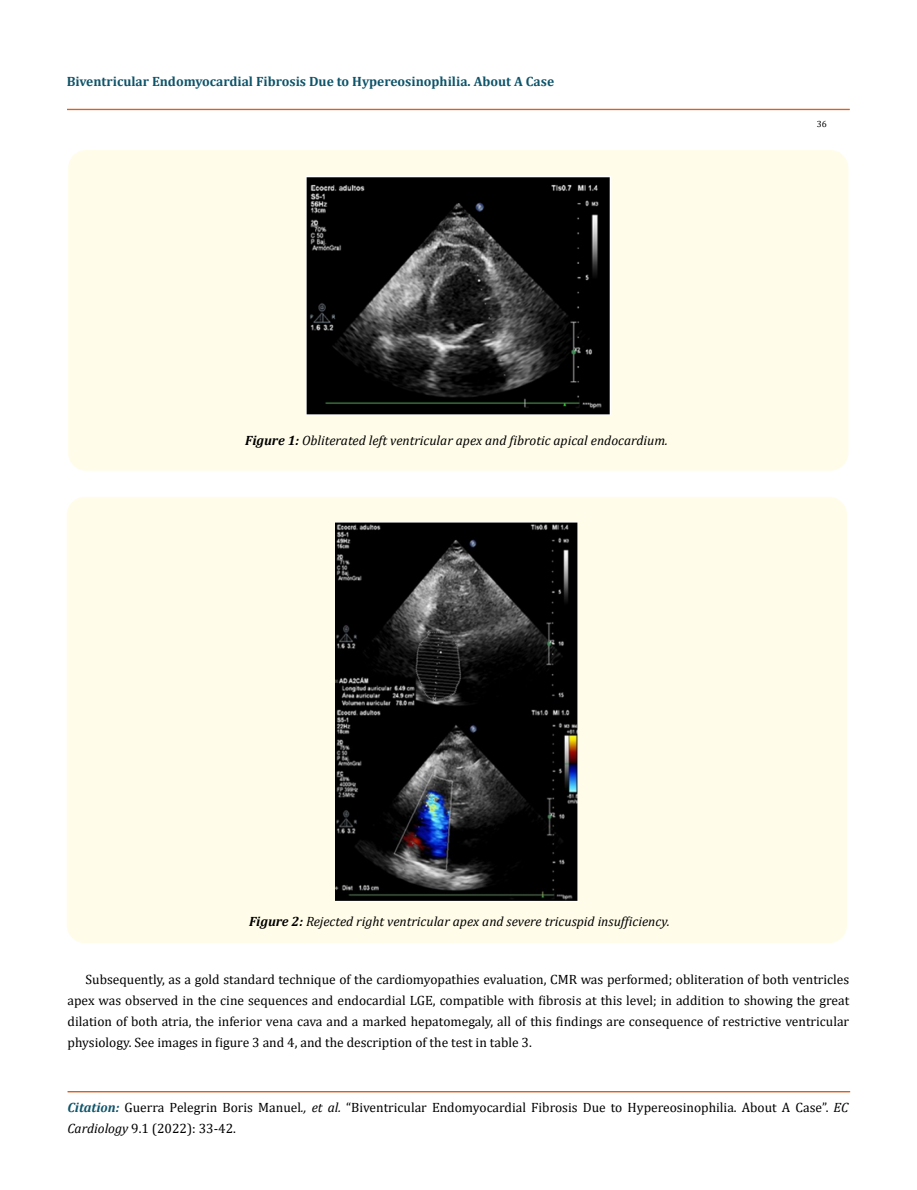
<style>
.page{position:relative;width:917px;height:1190px;background:#fff}
.page>*{position:absolute;margin:0;border:0;box-sizing:border-box;transform-origin:0 0}
.t1{font:13.5px/21px "Cambria";color:#000}
.t2{font:italic 13.5px "Cambria";color:#000}
.t3{font:700 13.5px "Cambria";color:#0e546a}
.t4{font:9px "Cambria";color:#000}
.s1{font-weight:700}
.s2{font-weight:700;font-style:italic;color:#0e546a}
.s3{font-style:italic}
</style>
<div class="page">
<div style="left:67px;top:109px;width:782px;height:1px;border:1px solid #e05d1a"></div>
<div style="left:68px;top:1091px;width:781px;height:1px;border:1px solid #e05d1a"></div>
<div style="left:68px;top:150px;width:780px;height:321px;background:#fffde9;border-radius:18px"></div>
<img style="left:307px;top:176px;width:303px;height:238px">
<div style="left:67px;top:497px;width:780px;height:446px;background:#fffde9;border-radius:18px"></div>
<img style="left:336px;top:522px;width:242px;height:380px">
<p class="t3" style="left:67px;top:72px;width:489px">Biventricular Endomyocardial Fibrosis Due to Hypereosinophilia. About A Case</p>
<p class="t2" style="left:245px;top:431px;width:424px"><span class="s1">Figure 1:</span> Obliterated left ventricular apex and fibrotic apical endocardium.</p>
<p class="t4" style="left:816px;top:118px;width:11px">36</p>
<p class="t2" style="left:249px;top:911px;width:422px"><span class="s1">Figure 2:</span> Rejected right ventricular apex and severe tricuspid insufficiency.</p>
<p class="t1" style="left:68px;top:969px;width:783px;text-align:justify;text-indent:18px">Subsequently, as a gold standard technique of the cardiomyopathies evaluation, CMR was performed; obliteration of both ventricles apex was observed in the cine sequences and endocardial LGE, compatible with fibrosis at this level; in addition to showing the great dilation of both atria, the inferior vena cava and a marked hepatomegaly, all of this findings are consequence of restrictive ventricular physiology. See images in figure 3 and 4, and the description of the test in table 3.</p>
<p class="t1" style="left:68px;top:1096px;width:782px"><span class="s2">Citation:</span> Guerra Pelegrin Boris Manuel<span class="s3">., et al.</span> “Biventricular Endomyocardial Fibrosis Due to Hypereosinophilia. About A Case”. <span class="s3">EC<br>Cardiology</span> 9.1 (2022): 33-42.</p>
</div>
